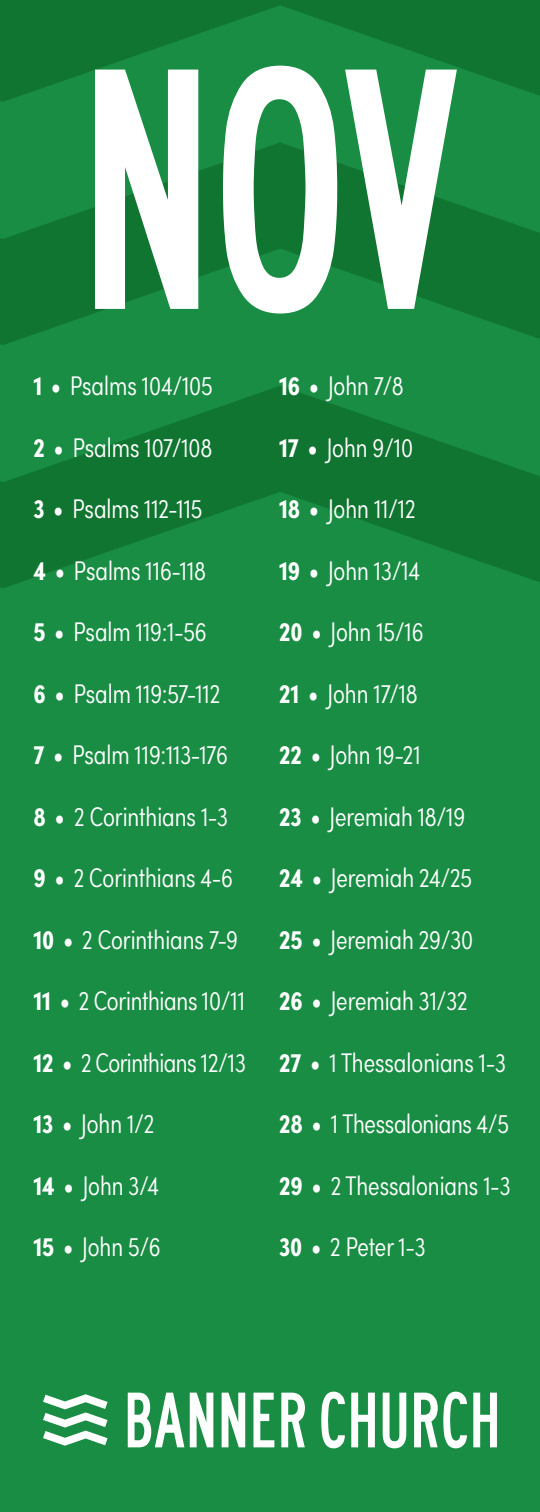
<style>
.page{position:relative;width:540px;height:1512px;background:#188d43}
.page>*{position:absolute;margin:0;border:0;box-sizing:border-box;transform-origin:0 0}
.t1{font:357.3px "OC Highway VAR";color:#fff}
.t2{font:300 27px "Sofia Pro Condensed";color:#fff}
.t3{font:300 27px "Sofia Pro Condensed";letter-spacing:-.02em;color:#fff}
.s1{font-weight:700}
</style>
<div class="page">
<svg style="left:0;top:0;width:540px;height:102px;fill:#0f7530"></svg>
<svg style="left:0;top:143px;width:540px;height:202px;fill:#0f7530"></svg>
<svg style="left:0;top:386px;width:540px;height:202px;fill:#0f7530"></svg>
<svg style="left:43px;top:1394px;width:65px;height:52px"></svg>
<svg style="left:128px;top:1393px;width:56px;height:54px"></svg>
<svg style="left:190px;top:1393px;width:23px;height:54px"></svg>
<svg style="left:222px;top:1393px;width:23px;height:54px"></svg>
<svg style="left:253px;top:1393px;width:21px;height:54px"></svg>
<svg style="left:281px;top:1393px;width:24px;height:54px"></svg>
<svg style="left:321px;top:1392px;width:24px;height:56px"></svg>
<svg style="left:351px;top:1393px;width:24px;height:54px"></svg>
<svg style="left:383px;top:1393px;width:23px;height:55px"></svg>
<svg style="left:414px;top:1392px;width:53px;height:56px"></svg>
<svg style="left:473px;top:1393px;width:24px;height:54px"></svg>
<p class="t1" style="left:73px;top:-51px;width:391px">NOV</p>
<p class="t2" style="left:33px;top:366px;width:181px"><span class="s1">1 •</span> Psalms 104/105</p>
<p class="t2" style="left:33px;top:428px;width:181px"><span class="s1">2 •</span> Psalms 107/108</p>
<p class="t2" style="left:33px;top:489px;width:171px"><span class="s1">3 •</span> Psalms 112-115</p>
<p class="t2" style="left:33px;top:551px;width:174px"><span class="s1">4 •</span> Psalms 116-118</p>
<p class="t2" style="left:33px;top:612px;width:175px"><span class="s1">5 •</span> Psalm 119:1-56</p>
<p class="t2" style="left:33px;top:674px;width:188px"><span class="s1">6 •</span> Psalm 119:57-112</p>
<p class="t2" style="left:33px;top:735px;width:196px"><span class="s1">7 •</span> Psalm 119:113-176</p>
<p class="t2" style="left:33px;top:797px;width:196px"><span class="s1">8 •</span> 2 Corinthians 1-3</p>
<p class="t2" style="left:33px;top:858px;width:201px"><span class="s1">9 •</span> 2 Corinthians 4-6</p>
<p class="t2" style="left:33px;top:920px;width:206px"><span class="s1">10 •</span> 2 Corinthians 7-9</p>
<p class="t2" style="left:33px;top:981px;width:213px"><span class="s1">11 •</span> 2 Corinthians 10/11</p>
<p class="t3" style="left:33px;top:1043px;width:214px"><span class="s1">12 •</span> 2 Corinthians 12/13</p>
<p class="t2" style="left:33px;top:1104px;width:122px"><span class="s1">13 •</span> John 1/2</p>
<p class="t2" style="left:33px;top:1166px;width:127px"><span class="s1">14 •</span> John 3/4</p>
<p class="t2" style="left:33px;top:1227px;width:129px"><span class="s1">15 •</span> John 5/6</p>
<p class="t2" style="left:279px;top:366px;width:126px"><span class="s1">16 •</span> John 7/8</p>
<p class="t2" style="left:279px;top:428px;width:136px"><span class="s1">17 •</span> John 9/10</p>
<p class="t2" style="left:279px;top:489px;width:138px"><span class="s1">18 •</span> John 11/12</p>
<p class="t2" style="left:279px;top:551px;width:143px"><span class="s1">19 •</span> John 13/14</p>
<p class="t2" style="left:279px;top:612px;width:146px"><span class="s1">20 •</span> John 15/16</p>
<p class="t2" style="left:279px;top:674px;width:140px"><span class="s1">21 •</span> John 17/18</p>
<p class="t2" style="left:279px;top:735px;width:143px"><span class="s1">22 •</span> John 19-21</p>
<p class="t2" style="left:279px;top:797px;width:188px"><span class="s1">23 •</span> Jeremiah 18/19</p>
<p class="t2" style="left:279px;top:858px;width:195px"><span class="s1">24 •</span> Jeremiah 24/25</p>
<p class="t2" style="left:279px;top:920px;width:196px"><span class="s1">25 •</span> Jeremiah 29/30</p>
<p class="t2" style="left:279px;top:981px;width:190px"><span class="s1">26 •</span> Jeremiah 31/32</p>
<p class="t2" style="left:279px;top:1043px;width:228px"><span class="s1">27 •</span> 1 Thessalonians 1-3</p>
<p class="t2" style="left:279px;top:1104px;width:231px"><span class="s1">28 •</span> 1 Thessalonians 4/5</p>
<p class="t2" style="left:279px;top:1166px;width:233px"><span class="s1">29 •</span> 2 Thessalonians 1-3</p>
<p class="t2" style="left:279px;top:1227px;width:148px"><span class="s1">30 •</span> 2 Peter 1-3</p>
</div>
